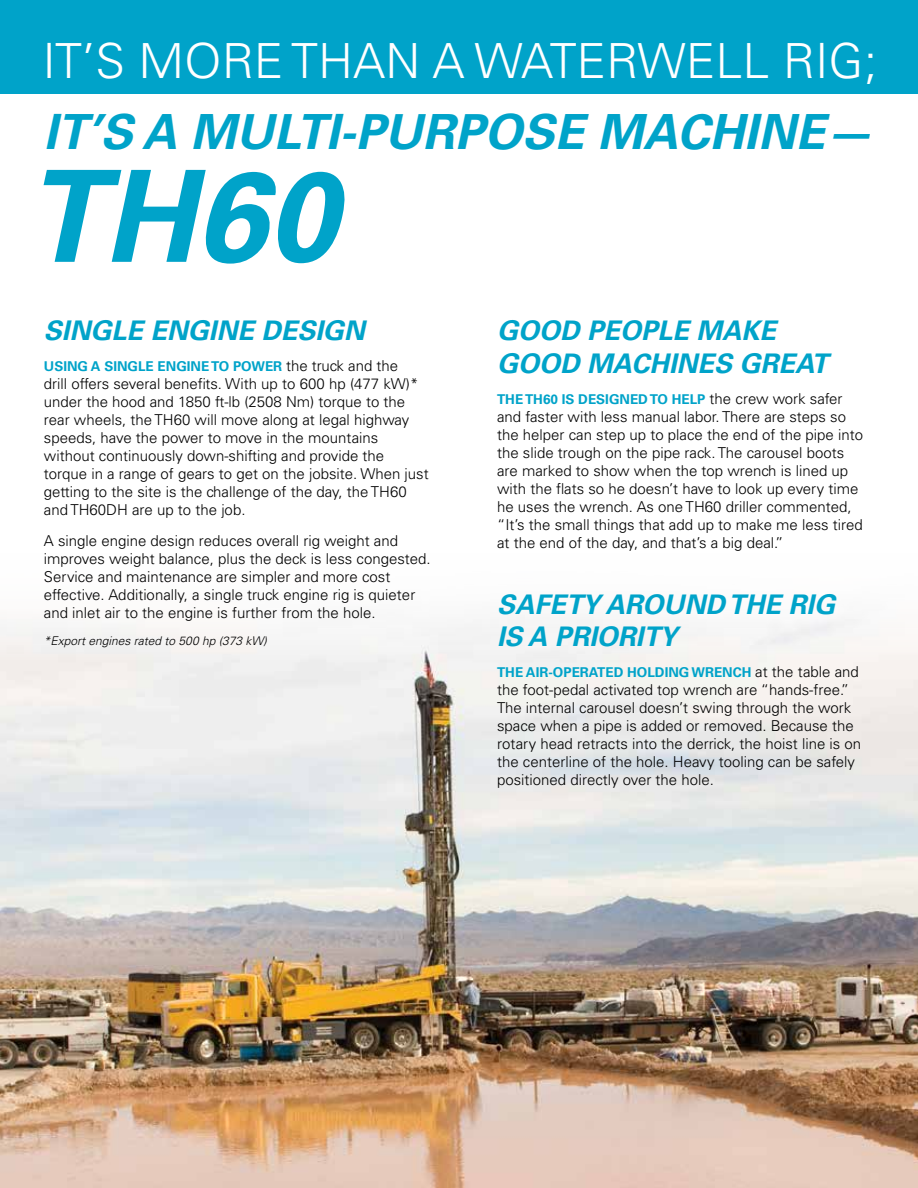
<style>
.page{position:relative;width:918px;height:1188px;background:#fff}
.page>*{position:absolute;margin:0;border:0;box-sizing:border-box;transform-origin:0 0}
.t1{font:italic 700 127.2px "Univers LT Std";color:#00a3c9}
.t2{font:300 48.45px "Univers LT Std";color:#fff}
.t3{font:italic 700 48.45px "Univers LT Std";color:#00a3c9}
.t4{font:italic 700 27px/32.4px "Univers LT Std";color:#00a3c9}
.t5{font:300 15px/18px "Univers LT Std";color:#000}
.t6{font:700 13.5px "Univers LT Std";color:#00a3c9}
.t7{font:italic 300 12px "Univers LT Std";color:#000}
.s1{font-weight:300;font-size:15px;color:#000}
</style>
<div class="page">
<div style="left:0;top:0;width:918px;height:94px;background:#00a3c9"></div>
<img style="left:0;top:617px;width:918px;height:571px">
<h2 class="t2" style="left:43px;top:31px;width:836px">IT’S MORE THAN A WATERWELL RIG;</h2>
<h2 class="t3" style="left:44px;top:103px;width:831px">IT’S A MULTI-PURPOSE MACHINE—</h2>
<h1 class="t1" style="left:26px;top:143px;width:312px">TH60</h1>
<h3 class="t4" style="left:44px;top:315px;width:323px">SINGLE ENGINE DESIGN</h3>
<p class="t6" style="left:44px;top:358px;width:356px">USING A SINGLE ENGINE TO POWER <span class="s1">the truck and the</span></p>
<p class="t5" style="left:44px;top:375px;width:386px">drill offers several benefits. With up to 600 hp (477 kW)* under the hood and 1850 ft-lb (2508 Nm) torque to the rear wheels, the TH60 will move along at legal highway speeds, have the power to move in the mountains without continuously down-shifting and provide the torque in a range of gears to get on the jobsite. When just getting to the site is the challenge of the day, the TH60 and TH60DH are up to the job.</p>
<p class="t5" style="left:44px;top:532px;width:388px">A single engine design reduces overall rig weight and improves weight balance, plus the deck is less congested.<br>Service and maintenance are simpler and more cost effective. Additionally, a single truck engine rig is quieter and inlet air to the engine is further from the hole.</p>
<p class="t7" style="left:44px;top:634px;width:225px">*Export engines rated to 500 hp (373 kW)</p>
<h3 class="t4" style="left:497px;top:315px;width:333px">GOOD PEOPLE MAKE<br>GOOD MACHINES GREAT</h3>
<p class="t6" style="left:497px;top:391px;width:347px">THE TH60 IS DESIGNED TO HELP <span class="s1">the crew work safer</span></p>
<p class="t5" style="left:497px;top:407px;width:367px">and faster with less manual labor. There are steps so the helper can step up to place the end of the pipe into the slide trough on the pipe rack. The carousel boots are marked to show when the top wrench is lined up with the flats so he doesn’t have to look up every time he uses the wrench. As one TH60 driller commented, “It’s the small things that add up to make me less tired at the end of the day, and that’s a big deal.”</p>
<h3 class="t4" style="left:497px;top:589px;width:340px">SAFETY AROUND THE RIG<br>IS A PRIORITY</h3>
<p class="t6" style="left:497px;top:664px;width:363px">THE AIR-OPERATED HOLDING WRENCH <span class="s1">at the table and</span></p>
<p class="t5" style="left:497px;top:681px;width:366px">the foot-pedal activated top wrench are “hands-free.” The internal carousel doesn’t swing through the work space when a pipe is added or removed. Because the rotary head retracts into the derrick, the hoist line is on the centerline of the hole. Heavy tooling can be safely positioned directly over the hole.</p>
</div>
